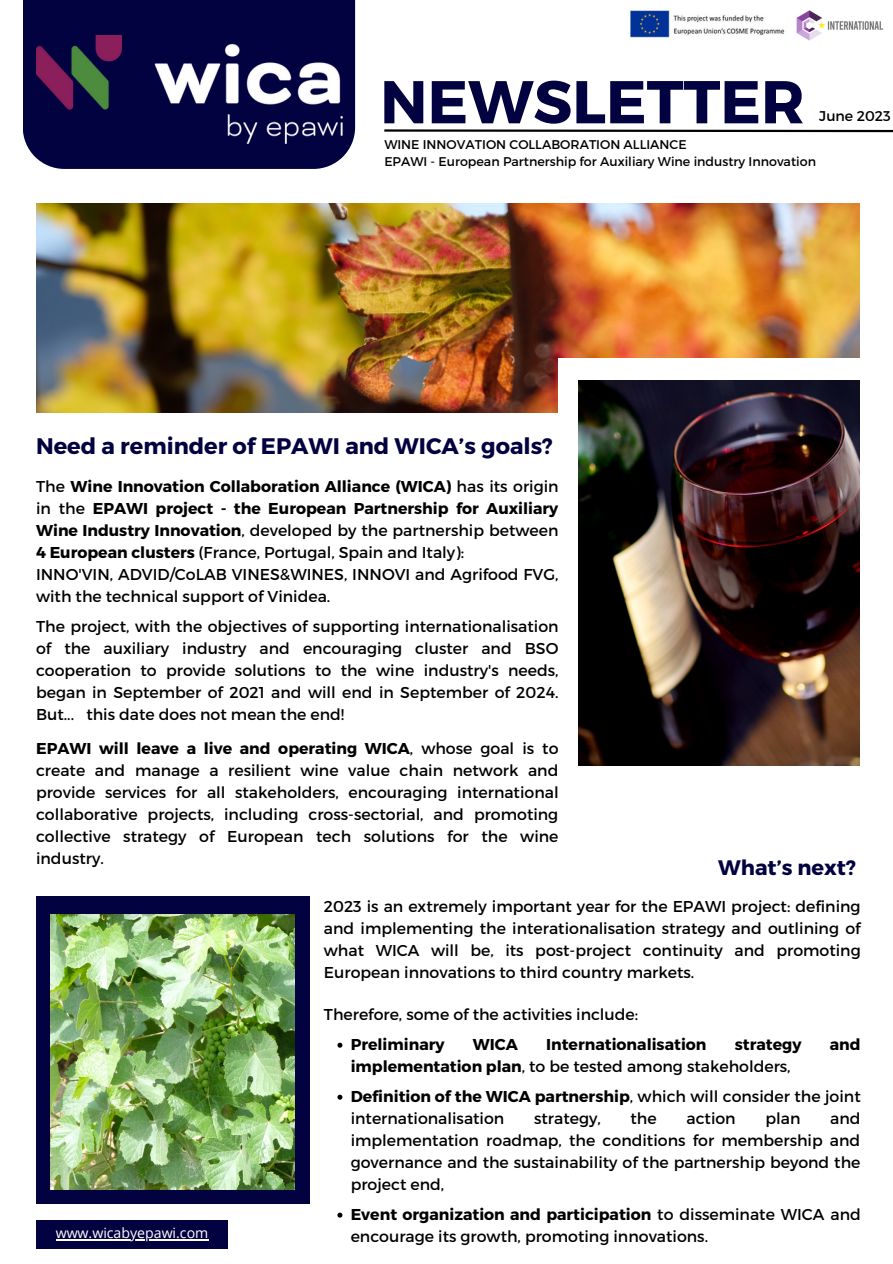
<style>
.page{position:relative;width:893px;height:1264px;background:#fff}
.page>*{position:absolute;margin:0;border:0;box-sizing:border-box;transform-origin:0 0}
.t1{font:700 60.3px "Montserrat";color:#030240}
.t2{font:700 22.5px "Montserrat";color:#030240}
.t3{font:700 21px "Montserrat";color:#030240}
.t4{font:15.75px/22px "Montserrat";color:#000;text-align:justify}
.t5{font:700 15.75px/22px "Montserrat";color:#000;text-align:justify}
.t6{font:14.1px "Open Sans";color:#fff}
.t7{font:14.1px "Montserrat";color:#000}
.t8{font:12.6px "Montserrat";color:#000}
.s1{font-weight:400}
.s2{font-weight:700}
</style>
<div class="page">
<img style="left:36px;top:204px;width:823px;height:209px">
<div style="left:23px;top:0;width:332px;height:169px;background:#030240"></div>
<img style="left:36px;top:35px;width:306px;height:108px">
<svg style="left:384px;top:129px;width:508px;height:4px"></svg>
<div style="left:558px;top:358px;width:328px;height:304px;background:#fff"></div>
<img style="left:630px;top:10px;width:152px;height:28px">
<img style="left:782px;top:10px;width:102px;height:31px">
<img style="left:578px;top:380px;width:281px;height:385px">
<div style="left:36px;top:896px;width:274px;height:308px;background:#030240"></div>
<img style="left:50px;top:914px;width:244px;height:275px">
<svg style="left:337px;top:1042px;width:5px;height:5px"></svg>
<svg style="left:337px;top:1094px;width:5px;height:5px"></svg>
<svg style="left:337px;top:1212px;width:5px;height:5px"></svg>
<div style="left:36px;top:1219px;width:191px;height:29px;background:#030240"></div>
<hr style="left:56px;top:1239px;width:152px;height:1px;background:#fff">
<p class="t1" style="left:380px;top:63px;width:426px">NEWSLETTER</p>
<p class="t7" style="left:819px;top:106px;width:73px">June 2023</p>
<p class="t8" style="left:384px;top:136px;width:304px">WINE INNOVATION COLLABORATION ALLIANCE</p>
<p class="t8" style="left:384px;top:153px;width:433px">EPAWI - European Partnership for Auxiliary Wine industry Innovation</p>
<p class="t2" style="left:36px;top:431px;width:518px">Need a reminder of EPAWI and WICA’s goals?</p>
<p class="t5" style="left:36px;top:474px;width:524px"><span class="s1">The</span> Wine Innovation Collaboration Alliance (WICA) <span class="s1">has its origin in the</span> EPAWI project - the European Partnership for Auxiliary Wine Industry Innovation<span class="s1">, developed by the partnership between </span>4 European clusters <span class="s1">(France, Portugal, Spain and Italy):</span></p>
<p class="t4" style="left:36px;top:562px;width:524px">INNO'VIN, ADVID/CoLAB VINES&amp;WINES, INNOVI and Agrifood FVG, with the technical support of Vinidea.</p>
<p class="t4" style="left:36px;top:614px;width:524px">The project, with the objectives of supporting internationalisation of the auxiliary industry and encouraging cluster and BSO cooperation to provide solutions to the wine industry's needs, began in September of 2021 and will end in September of 2024.<br>But... this date does not mean the end!</p>
<p class="t4" style="left:36px;top:737px;width:524px"><span class="s2">EPAWI will leave a live and operating WICA</span>, whose goal is to create and manage a resilient wine value chain network and provide services for all stakeholders, encouraging international collaborative projects, including cross-sectorial, and promoting collective strategy of European tech solutions for the wine industry.</p>
<p class="t3" style="left:718px;top:853px;width:139px">What’s next?</p>
<p class="t6" style="left:56px;top:1223px;width:154px">www.wicabyepawi.com</p>
<p class="t4" style="left:324px;top:894px;width:538px">2023 is an extremely important year for the EPAWI project: defining and implementing the interationalisation strategy and outlining of what WICA will be, its post-project continuity and promoting European innovations to third country markets.</p>
<p class="t4" style="left:324px;top:1002px;width:316px">Therefore, some of the activities include:</p>
<p class="t5" style="left:350px;top:1032px;width:95px">Preliminary</p>
<p class="t5" style="left:473px;top:1032px;width:47px">WICA</p>
<p class="t5" style="left:546px;top:1032px;width:162px">Internationalisation</p>
<p class="t5" style="left:734px;top:1032px;width:68px">strategy</p>
<p class="t5" style="left:829px;top:1032px;width:32px">and</p>
<p class="t4" style="left:350px;top:1054px;width:441px"><span class="s2">implementation plan</span>, to be tested among stakeholders,</p>
<p class="t4" style="left:350px;top:1084px;width:511px"><span class="s2">Definition of the WICA partnership</span>, which will consider the joint internationalisation</p>
<p class="t4" style="left:534px;top:1106px;width:68px">strategy,</p>
<p class="t4" style="left:630px;top:1106px;width:28px">the</p>
<p class="t4" style="left:686px;top:1106px;width:51px">action</p>
<p class="t4" style="left:765px;top:1106px;width:36px">plan</p>
<p class="t4" style="left:350px;top:1106px;width:511px;text-indent:479px">and implementation roadmap, the conditions for membership and governance and the sustainability of the partnership beyond the project end,</p>
<p class="t4" style="left:350px;top:1202px;width:511px"><span class="s2">Event organization and participation</span> to disseminate WICA and encourage its growth, promoting innovations.</p>
</div>
